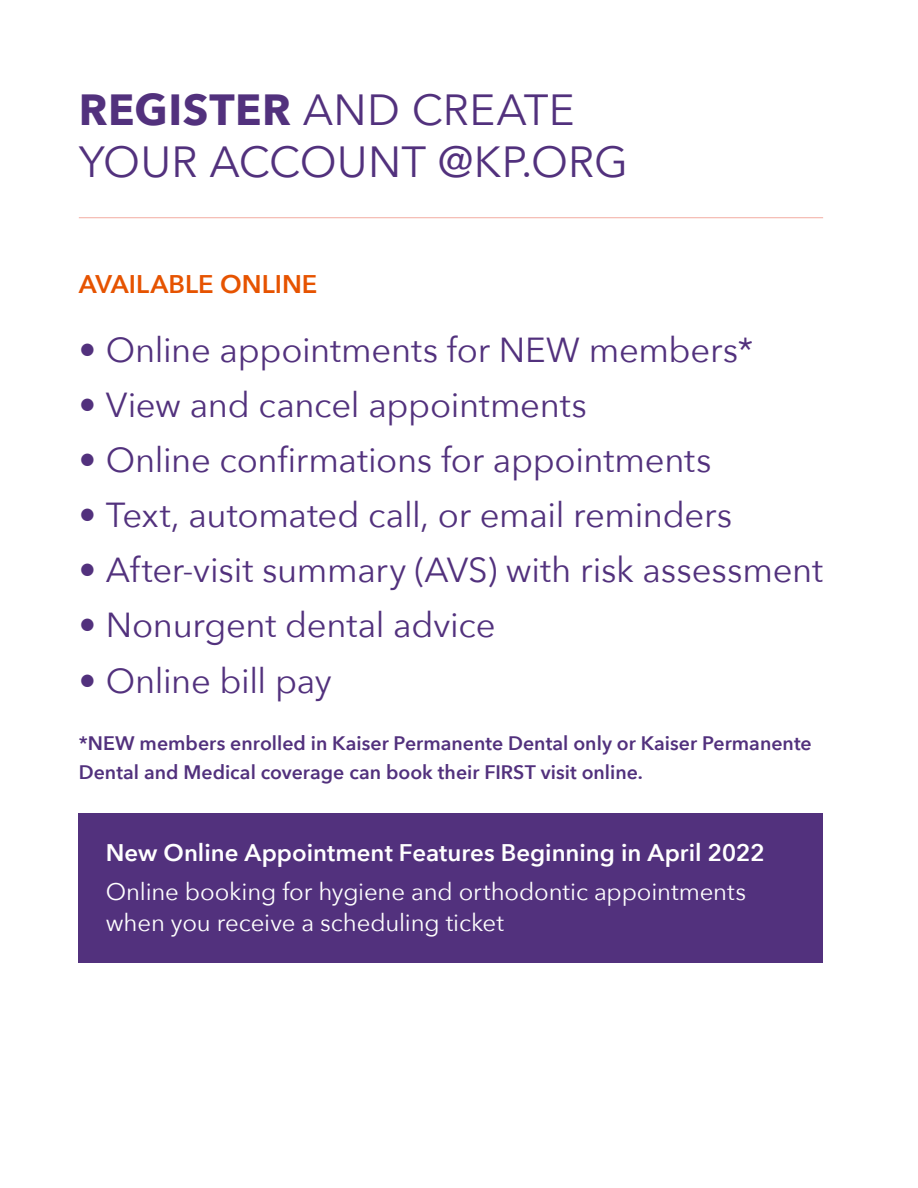
<style>
.page{position:relative;width:918px;height:1188px;background:#fff}
.page>*{position:absolute;margin:0;border:0;box-sizing:border-box;transform-origin:0 0}
.t1{font:43.5px/52.2px "Avenir Next";letter-spacing:.005em;color:#52317d}
.t2{font:34.65px "Avenir Next";letter-spacing:-.01em;color:#52317d}
.t3{font:600 25.5px "Avenir Next";letter-spacing:.005em;color:#e65300}
.t4{font:24px/31.5px "Avenir Next";letter-spacing:-.005em;color:#fff}
.t5{font:600 24px "Avenir Next";color:#fff}
.t6{font:600 19.5px/28.8px "Avenir Next";color:#52317d}
.s1{font-weight:700}
</style>
<div class="page">
<div style="left:79px;top:813px;width:744px;height:149px;background:#52317d"></div>
<hr style="left:79px;top:217px;width:744px;height:1px;background:#f3aca2">
<p class="t1" style="left:79px;top:81px;width:551px"><span class="s1">REGISTER</span> AND CREATE<br>YOUR ACCOUNT @KP.ORG</p>
<p class="t3" style="left:79px;top:262px;width:240px">AVAILABLE ONLINE</p>
<p class="t2" style="left:79px;top:321px;width:676px">• Online appointments for NEW members*</p>
<p class="t2" style="left:79px;top:376px;width:510px">• View and cancel appointments</p>
<p class="t2" style="left:79px;top:431px;width:634px">• Online confirmations for appointments</p>
<p class="t2" style="left:79px;top:486px;width:655px">• Text, automated call, or email reminders</p>
<p class="t2" style="left:79px;top:541px;width:746px">• After-visit summary (AVS) with risk assessment</p>
<p class="t2" style="left:79px;top:596px;width:418px">• Nonurgent dental advice</p>
<p class="t2" style="left:79px;top:651px;width:254px">• Online bill pay</p>
<p class="t6" style="left:79px;top:728px;width:734px">*NEW members enrolled in Kaiser Permanente Dental only or Kaiser Permanente<br>Dental and Medical coverage can book their FIRST visit online.</p>
<p class="t5" style="left:106px;top:832px;width:660px">New Online Appointment Features Beginning in April 2022</p>
<p class="t4" style="left:106px;top:874px;width:642px">Online booking for hygiene and orthodontic appointments when you receive a scheduling ticket</p>
</div>
